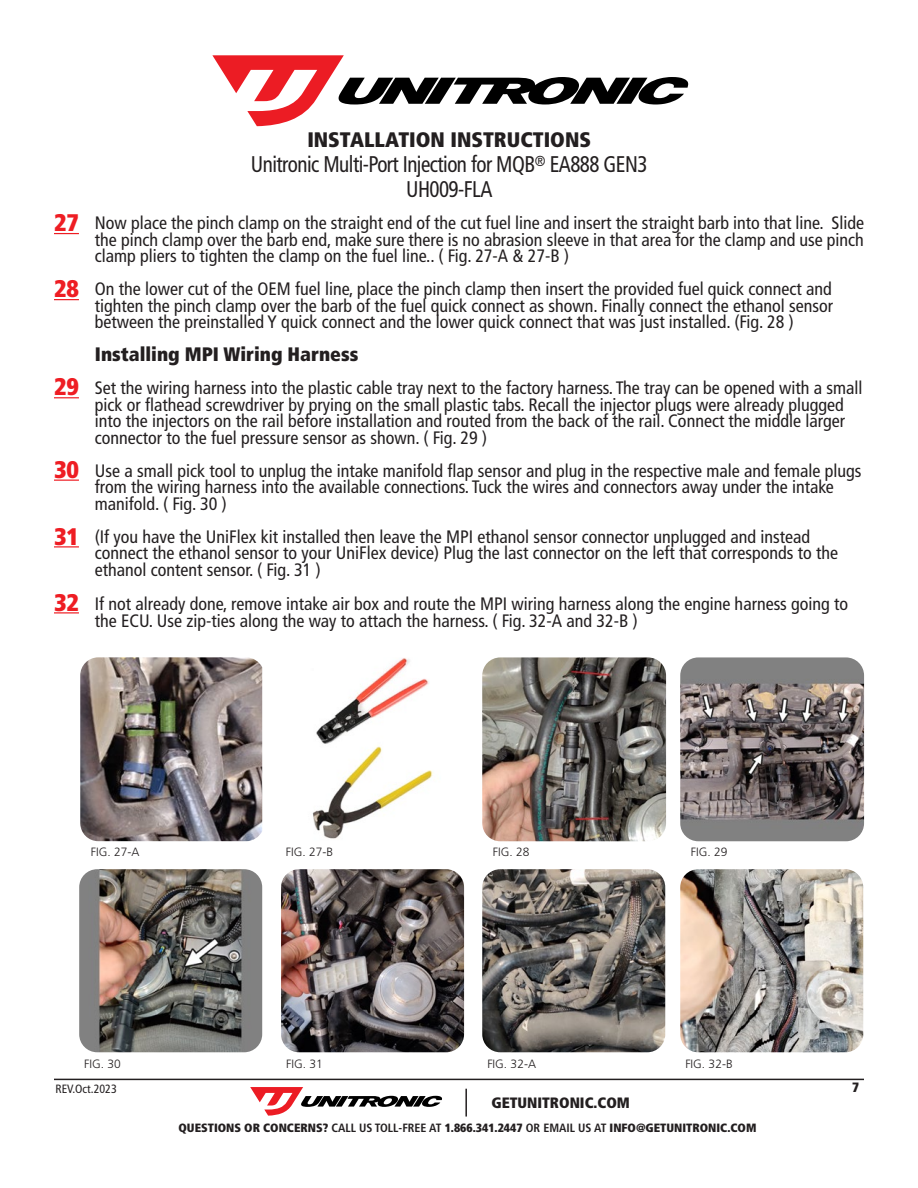
<style>
.page{position:relative;width:918px;height:1188px;background:#fff}
.page>*{position:absolute;margin:0;border:0;box-sizing:border-box;transform-origin:0 0}
.t1{font:900 condensed 24px "Frutiger LT Std";color:#ee1d23}
.t2{font:condensed 22.65px/25.2px "Frutiger LT Std";letter-spacing:-.025em;color:#231f20;text-align:center;scale:.93 1}
.t3{font:900 condensed 21px "Frutiger LT Std";color:#231f20}
.t4{font:900 condensed 19.5px "Frutiger LT Std";color:#231f20}
.t5{font:condensed 18px/16.5px "Frutiger LT Std";color:#231f20}
.t6{font:900 condensed 15px "Frutiger LT Std";color:#231f20}
.t7{font:900 condensed 13.5px "Frutiger LT Std";color:#231f20}
.t8{font:900 condensed 12px "Frutiger LT Std";color:#231f20}
.t9{font:300 12px "Frutiger LT Std";color:#231f20}
.t10{font:condensed 12px "Frutiger LT Std";color:#231f20}
.s1{font-weight:700}
</style>
<div class="page">
<hr style="left:54px;top:1079px;width:810px;height:1px;background:#231f20">
<hr style="left:465px;top:1089px;width:2px;height:28px;background:#231f20">
<svg style="left:250px;top:1087px;width:192px;height:29px"></svg>
<svg style="left:212px;top:55px;width:476px;height:71px"></svg>
<svg style="left:54px;top:233px;width:25px;height:1px"></svg>
<svg style="left:54px;top:299px;width:25px;height:1px"></svg>
<svg style="left:54px;top:397px;width:25px;height:1px"></svg>
<svg style="left:54px;top:480px;width:25px;height:1px"></svg>
<svg style="left:54px;top:546px;width:25px;height:1px"></svg>
<svg style="left:54px;top:612px;width:25px;height:1px"></svg>
<img style="left:79px;top:869px;width:183px;height:183px">
<img style="left:281px;top:869px;width:183px;height:183px">
<img style="left:482px;top:869px;width:183px;height:183px">
<img style="left:680px;top:869px;width:183px;height:183px">
<img style="left:312px;top:658px;width:121px;height:181px">
<img style="left:482px;top:657px;width:184px;height:184px">
<img style="left:80px;top:657px;width:182px;height:184px">
<img style="left:680px;top:657px;width:184px;height:184px">
<p class="t1" style="left:54px;top:208px;width:26px">27</p>
<p class="t1" style="left:54px;top:274px;width:26px">28</p>
<p class="t1" style="left:54px;top:372px;width:26px">29</p>
<p class="t1" style="left:54px;top:455px;width:26px">30</p>
<p class="t1" style="left:54px;top:521px;width:26px">31</p>
<p class="t1" style="left:54px;top:587px;width:26px">32</p>
<p class="t3" style="left:307px;top:126px;width:285px">INSTALLATION INSTRUCTIONS</p>
<p class="t2" style="left:251px;top:151px;width:428px">Unitronic Multi-Port Injection for MQB<sup>®</sup> EA888 GEN3<br>UH009-FLA</p>
<p class="t5" style="left:95px;top:215px;width:771px;text-align:justify">Now place the pinch clamp on the straight end of the cut fuel line and insert the straight barb into that line. Slide the pinch clamp over the barb end, make sure there is no abrasion sleeve in that area for the clamp and use pinch clamp pliers to tighten the clamp on the fuel line.. ( Fig. 27-A &amp; 27-B )</p>
<p class="t5" style="left:95px;top:281px;width:740px;text-align:justify">On the lower cut of the OEM fuel line, place the pinch clamp then insert the provided fuel quick connect and tighten the pinch clamp over the barb of the fuel quick connect as shown. Finally connect the ethanol sensor between the preinstalled Y quick connect and the lower quick connect that was just installed. (Fig. 28 )</p>
<p class="t4" style="left:95px;top:342px;width:265px">Installing MPI Wiring Harness</p>
<p class="t5" style="left:95px;top:380px;width:769px">Set the wiring harness into the plastic cable tray next to the factory harness. The tray can be opened with a small pick or flathead screwdriver by prying on the small plastic tabs. Recall the injector plugs were already plugged into the injectors on the rail before installation and routed from the back of the rail. Connect the middle larger connector to the fuel pressure sensor as shown. ( Fig. 29 )</p>
<p class="t5" style="left:95px;top:462px;width:768px">Use a small pick tool to unplug the intake manifold flap sensor and plug in the respective male and female plugs from the wiring harness into the available connections. Tuck the wires and connectors away under the intake manifold. ( Fig. 30 )</p>
<p class="t5" style="left:95px;top:528px;width:745px">(If you have the UniFlex kit installed then leave the MPI ethanol sensor connector unplugged and instead connect the ethanol sensor to your UniFlex device) Plug the last connector on the left that corresponds to the ethanol content sensor. ( Fig. 31 )</p>
<p class="t5" style="left:95px;top:596px;width:755px">If not already done, remove intake air box and route the MPI wiring harness along the engine harness going to the ECU. Use zip-ties along the way to attach the harness. ( Fig. 32-A and 32-B )</p>
<p class="t9" style="left:91px;top:845px;width:50px">FIG. 27-A</p>
<p class="t9" style="left:286px;top:845px;width:49px">FIG. 27-B</p>
<p class="t9" style="left:493px;top:845px;width:38px">FIG. 28</p>
<p class="t9" style="left:691px;top:845px;width:38px">FIG. 29</p>
<p class="t9" style="left:84px;top:1057px;width:38px">FIG. 30</p>
<p class="t9" style="left:286px;top:1057px;width:38px">FIG. 31</p>
<p class="t9" style="left:487px;top:1057px;width:50px">FIG. 32-A</p>
<p class="t9" style="left:685px;top:1057px;width:49px">FIG. 32-B</p>
<p class="t10" style="left:56px;top:1081px;width:63px">REV.Oct.2023</p>
<p class="t6" style="left:491px;top:1094px;width:140px">GETUNITRONIC.COM</p>
<p class="t8" style="left:178px;top:1120px;width:580px">QUESTIONS OR CONCERNS? <span class="s1">CALL US TOLL-FREE AT</span> 1.866.341.2447 <span class="s1">OR EMAIL US AT</span> INFO@GETUNITRONIC.COM</p>
<p class="t7" style="left:852px;top:1079px;width:9px">7</p>
</div>
